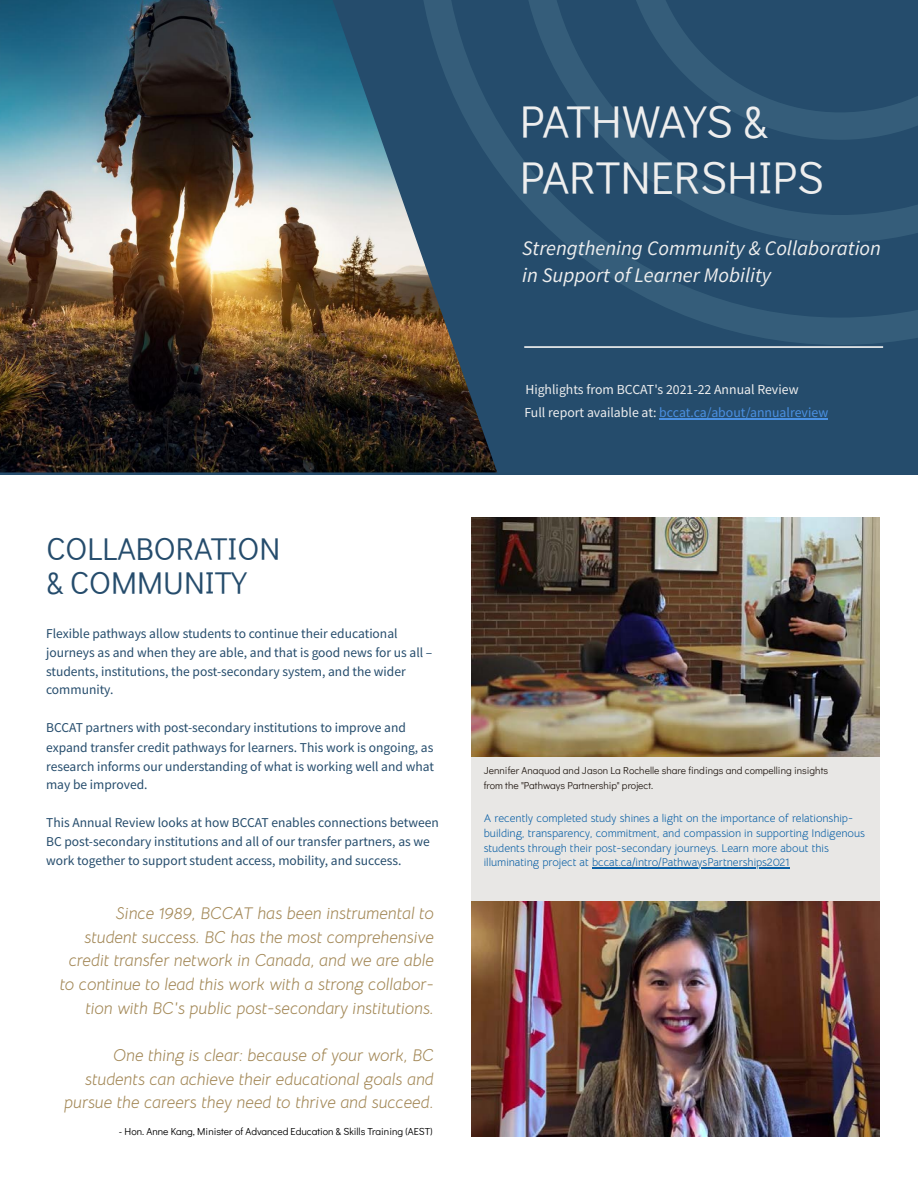
<style>
.page{position:relative;width:918px;height:1188px;background:#fff}
.page>*{position:absolute;margin:0;border:0;box-sizing:border-box;transform-origin:0 0}
.t1{font:45.9px "Didact Gothic";color:#eee}
.t2{font:45.9px "Didact Gothic";letter-spacing:-.04em;color:#eee}
.t3{font:31.5px "Didact Gothic";color:#254c6c}
.t4{font:italic 20.7px/27px "Source Sans Pro";color:#eee}
.t5{font:italic 16.8px/23.7px "Bellota Text";color:#a38857;text-align:right}
.t6{font:13.8px "Source Sans Pro";color:#4a90e2}
.t7{font:13.8px "Source Sans Pro";color:#eee}
.t8{font:13.5px/18.8px "Source Sans Pro";color:#254c6c}
.t9{font:11.25px/14.7px "Bellota Text";color:#0c61a6}
.t10{font:10.2px "Didact Gothic";color:#29201a}
.t11{font:10.2px "Didact Gothic";color:#000}
.s1{color:#eee}
</style>
<div class="page">
<div style="left:0;top:0;width:918px;height:475px;background:#254c6c"></div>
<svg style="left:497px;top:0;width:421px;height:345px"></svg>
<hr style="left:524px;top:346px;width:359px;height:2px;background:#eee">
<img style="left:0;top:0;width:497px;height:472px">
<hr style="left:659px;top:419px;width:169px;height:1px;background:#4a90e2">
<img style="left:471px;top:518px;width:409px;height:239px">
<img style="left:471px;top:901px;width:409px;height:235px">
<div style="left:471px;top:757px;width:409px;height:144px;background:#e8e7e5"></div>
<hr style="left:592px;top:867px;width:197px;height:1px;background:#0c61a6">
<p class="t2" style="left:520px;top:90px;width:249px">PATHWAYS &amp;</p>
<p class="t1" style="left:520px;top:145px;width:306px">PARTNERSHIPS</p>
<p class="t4" style="left:522px;top:235px;width:360px">Strengthening Community &amp; Collaboration in Support of Learner Mobility</p>
<p class="t7" style="left:525px;top:380px;width:275px">Highlights from BCCAT's 2021-22 Annual Review</p>
<p class="t6" style="left:524px;top:404px;width:305px"><span class="s1">Full report available at:</span> bccat.ca/about/annualreview</p>
<p class="t3" style="left:46px;top:527px;width:235px">COLLABORATION</p>
<p class="t3" style="left:46px;top:561px;width:202px">&amp; COMMUNITY</p>
<p class="t8" style="left:46px;top:624px;width:388px">Flexible pathways allow students to continue their educational journeys as and when they are able, and that is good news for us all – students, institutions, the post-secondary system, and the wider community.</p>
<p class="t8" style="left:46px;top:718px;width:389px;line-height:19.2px">BCCAT partners with post-secondary institutions to improve and expand transfer credit pathways for learners. This work is ongoing, as</p>
<p class="t8" style="left:46px;top:756px;width:389px">research informs our understanding of what is working well and what</p>
<p class="t8" style="left:46px;top:774px;width:103px">may be improved.</p>
<p class="t8" style="left:46px;top:812px;width:394px;line-height:19.2px">This Annual Review looks at how BCCAT enables connections between<br>BC post-secondary institutions and all of our transfer partners, as we work together to support student access, mobility, and success.</p>
<p class="t5" style="left:116px;top:902px;width:319px">Since 1989, BCCAT has been instrumental to</p>
<p class="t5" style="left:60px;top:925px;width:376px">student success. BC has the most comprehensive credit transfer network in Canada, and we are able to continue to lead this work with a strong collabor&shy;tion with BC's public post-secondary institutions.</p>
<p class="t5" style="left:65px;top:1043px;width:371px">One thing is clear: because of your work, BC students can achieve their educational goals and pursue the careers they need to thrive and succeed.</p>
<p class="t11" style="left:119px;top:1124px;width:315px">- Hon. Anne Kang, Minister of Advanced Education &amp; Skills Training (AEST)</p>
<p class="t10" style="left:484px;top:763px;width:346px">Jennifer Anaquod and Jason La Rochelle share findings and compelling insights</p>
<p class="t10" style="left:484px;top:778px;width:171px">from the "Pathways Partnership" project.</p>
<p class="t9" style="left:484px;top:811px;width:383px">A recently completed study shines a light on the importance of relationship&shy;building, transparency, commitment, and compassion in supporting Indigenous students through their post-secondary journeys. Learn more about this illuminating project at bccat.ca/intro/PathwaysPartnerships2021</p>
</div>
